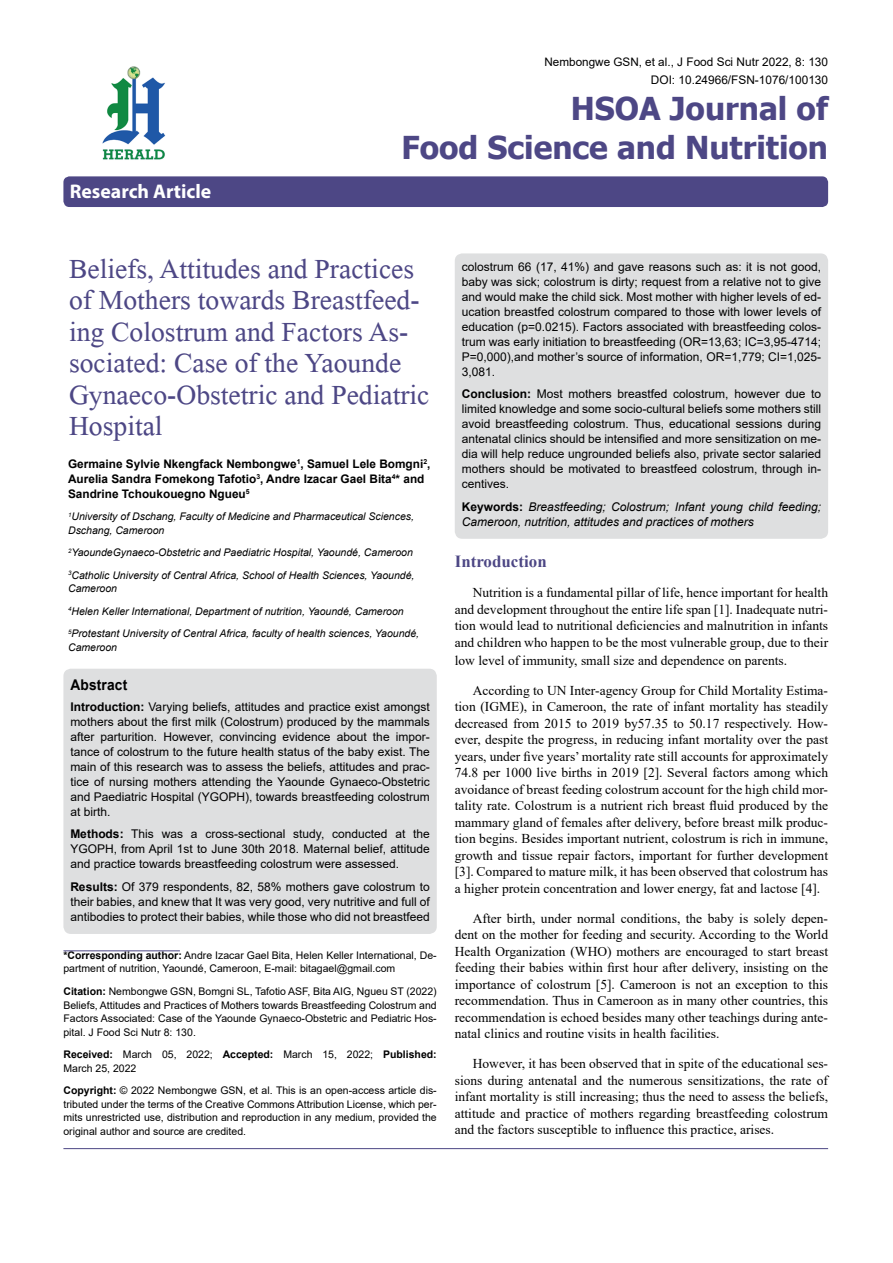
<style>
.page{position:relative;width:893px;height:1263px;background:#fff}
.page>*{position:absolute;margin:0;border:0;box-sizing:border-box;transform-origin:0 0}
.t1{font:41.25px/31.5px "Microsoft Himalaya";color:#4d4785}
.t2{font:700 31.5px/39px "Tahoma";color:#4d4785;text-align:right}
.t3{font:700 19.8px "Myriad Hebrew";color:#fff}
.t4{font:700 16.95px "Times New Roman";color:#4d4785}
.t5{font:700 14.85px "Arial";letter-spacing:.015em;color:#000;scale:.93 1}
.t6{font:13.5px/16.5px "Times New Roman";color:#000;text-align:justify}
.t7{font:12px/15px "Arial";color:#000;text-align:justify}
.t8{font:italic 12px/15px "Arial";color:#000}
.t9{font:700 11.85px/15px "Arial";color:#000}
.t10{font:11.85px/18px "Arial";color:#000;text-align:right}
.t11{font:10.5px/13.5px "Arial";color:#000}
.t12{font:italic 10.5px/22.5px "Arial";color:#000}
.s1{font-size:11.7px}
.s2{font-weight:700}
.s3{font-weight:700;font-style:normal}
</style>
<div class="page">
<div style="left:63px;top:176px;width:765px;height:31px;background:#4d4785;border-radius:6px"></div>
<hr style="left:63px;top:950px;width:117px;height:1px;background:#4d4785">
<img style="left:102px;top:66px;width:64px;height:94px">
<hr style="left:63px;top:1148px;width:765px;height:1px;background:#4d4785">
<div style="left:63px;top:669px;width:374px;height:265px;background:#dedfe0;border-radius:8px"></div>
<div style="left:455px;top:253px;width:373px;height:286px;background:#dedfe0;border-radius:8px"></div>
<h3 class="t3" style="left:70px;top:180px;width:143px">Research Article</h3>
<p class="t10" style="left:544px;top:53px;width:285px"><span class="s1">Nembongwe GSN, et al.</span>, J Food Sci Nutr 2022, 8: 130<br>DOI: 10.24966/FSN-1076/100130</p>
<h2 class="t2" style="left:401px;top:90px;width:428px">HSOA Journal of<br>Food Science and Nutrition</h2>
<h1 class="t1" style="left:69px;top:248px;width:362px">Beliefs, Attitudes and Practices of Mothers towards Breastfeed&shy;ing Colostrum and Factors As&shy;sociated: Case of the Yaounde<br>Gynaeco-Obstetric and Pediatric<br>Hospital</h1>
<p class="t9" style="left:68px;top:456px;width:364px">Germaine Sylvie Nkengfack Nembongwe<sup>1</sup>, Samuel Lele Bomgni<sup>2</sup>,<br>Aurelia Sandra Fomekong Tafotio<sup>3</sup>, Andre Izacar Gael Bita<sup>4</sup>* and<br>Sandrine Tchoukouegno Ngueu<sup>5</sup></p>
<p class="t12" style="left:68px;top:510px;width:347px;line-height:13.5px"><sup>1</sup>University of Dschang, Faculty of Medicine and Pharmaceutical Sciences,<br>Dschang, Cameroon</p>
<p class="t12" style="left:68px;top:541px;width:348px"><sup>2</sup>YaoundeGynaeco-Obstetric and Paediatric Hospital, Yaoundé, Cameroon<br><sup>3</sup>Catholic University of Central Africa, School of Health Sciences, Yaoundé,</p>
<p class="t12" style="left:68px;top:577px;width:353px">Cameroon<br><sup>4</sup>Helen Keller International, Department of nutrition, Yaoundé, Cameroon<br><sup>5</sup>Protestant University of Central Africa, faculty of health sciences, Yaoundé,</p>
<p class="t12" style="left:68px;top:636px;width:51px">Cameroon</p>
<p class="t5" style="left:70px;top:674px;width:63px">Abstract</p>
<p class="t7" style="left:70px;top:699px;width:361px"><span class="s2">Introduction:</span> Varying beliefs, attitudes and practice exist amongst mothers about the first milk (Colostrum) produced by the mammals after parturition. However, convincing evidence about the impor&shy;tance of colostrum to the future health status of the baby exist. The main of this research was to assess the beliefs, attitudes and prac&shy;tice of nursing mothers attending the Yaounde Gynaeco-Obstetric and Paediatric Hospital (YGOPH), towards breastfeeding colostrum at birth.</p>
<p class="t7" style="left:70px;top:826px;width:361px"><span class="s2">Methods:</span> This was a cross-sectional study, conducted at the YGOPH, from April 1st to June 30th 2018. Maternal belief, attitude and practice towards breastfeeding colostrum were assessed.</p>
<p class="t7" style="left:70px;top:879px;width:361px"><span class="s2">Results:</span> Of 379 respondents, 82, 58% mothers gave colostrum to their babies, and knew that It was very good, very nutritive and full of antibodies to protect their babies, while those who did not breastfeed</p>
<p class="t11" style="left:63px;top:948px;width:375px"><span class="s2">*Corresponding author:</span> Andre Izacar Gael Bita, Helen Keller International, De&shy;partment of nutrition, Yaoundé, Cameroon, E-mail: bitagael@gmail.com</p>
<p class="t11" style="left:63px;top:984px;width:375px;text-align:justify"><span class="s2">Citation:</span> Nembongwe GSN, Bomgni SL, Tafotio ASF, Bita AIG, Ngueu ST (2022)<br>Beliefs, Attitudes and Practices of Mothers towards Breastfeeding Colostrum and Factors Associated: Case of the Yaounde Gynaeco-Obstetric and Pediatric Hos&shy;pital. J Food Sci Nutr 8: 130.</p>
<p class="t11" style="left:63px;top:1047px;width:375px"><span class="s2">Received:</span> March 05, 2022; <span class="s2">Accepted:</span> March 15, 2022; <span class="s2">Published:<br></span>March 25, 2022</p>
<p class="t11" style="left:63px;top:1083px;width:375px;text-align:justify"><span class="s2">Copyright:</span> © 2022 Nembongwe GSN, et al. This is an open-access article dis&shy;tributed under the terms of the Creative Commons Attribution License, which per&shy;mits unrestricted use, distribution and reproduction in any medium, provided the original author and source are credited.</p>
<p class="t7" style="left:462px;top:259px;width:361px">colostrum 66 (17, 41%) and gave reasons such as: it is not good, baby was sick; colostrum is dirty; request from a relative not to give and would make the child sick. Most mother with higher levels of ed&shy;ucation breastfed colostrum compared to those with lower levels of education (p=0.0215). Factors associated with breastfeeding colos&shy;trum was early initiation to breastfeeding (OR=13,63; IC=3,95-4714; P=0,000),and mother’s source of information, OR=1,779; CI=1,025- 3,081.</p>
<p class="t7" style="left:462px;top:386px;width:361px"><span class="s2">Conclusion:</span> Most mothers breastfed colostrum, however due to limited knowledge and some socio-cultural beliefs some mothers still avoid breastfeeding colostrum. Thus, educational sessions during antenatal clinics should be intensified and more sensitization on me&shy;dia will help reduce ungrounded beliefs also, private sector salaried mothers should be motivated to breastfeed colostrum, through in&shy;centives.</p>
<p class="t8" style="left:462px;top:499px;width:361px"><span class="s3">Keywords:</span> Breastfeeding; Colostrum; Infant young child feeding;<br>Cameroon, nutrition, attitudes and practices of mothers</p>
<p class="t4" style="left:455px;top:549px;width:93px">Introduction</p>
<p class="t6" style="left:455px;top:584px;width:375px;text-indent:18px">Nutrition is a fundamental pillar of life, hence important for health and development throughout the entire life span [1]. Inadequate nutri&shy;tion would lead to nutritional deficiencies and malnutrition in infants and children who happen to be the most vulnerable group, due to their</p>
<p class="t6" style="left:455px;top:652px;width:334px">low level of immunity, small size and dependence on parents.</p>
<p class="t6" style="left:455px;top:682px;width:375px;text-indent:18px">According to UN Inter-agency Group for Child Mortality Estima&shy;tion (IGME), in Cameroon, the rate of infant mortality has steadily decreased from 2015 to 2019 by57.35 to 50.17 respectively. How&shy;ever, despite the progress, in reducing infant mortality over the past years, under five years’ mortality rate still accounts for approximately 74.8 per 1000 live births in 2019 [2]. Several factors among which avoidance of breast feeding colostrum account for the high child mor&shy;tality rate. Colostrum is a nutrient rich breast fluid produced by the mammary gland of females after delivery, before breast milk produc&shy;tion begins. Besides important nutrient, colostrum is rich in immune, growth and tissue repair factors, important for further development [3]. Compared to mature milk, it has been observed that colostrum has a higher protein concentration and lower energy, fat and lactose [4].</p>
<p class="t6" style="left:455px;top:910px;width:375px;text-indent:18px">After birth, under normal conditions, the baby is solely depen&shy;dent on the mother for feeding and security. According to the World Health Organization (WHO) mothers are encouraged to start breast feeding their babies within first hour after delivery, insisting on the importance of colostrum [5]. Cameroon is not an exception to this recommendation. Thus in Cameroon as in many other countries, this recommendation is echoed besides many other teachings during ante&shy;natal clinics and routine visits in health facilities.</p>
<p class="t6" style="left:455px;top:1055px;width:375px;text-indent:18px">However, it has been observed that in spite of the educational ses&shy;sions during antenatal and the numerous sensitizations, the rate of infant mortality is still increasing; thus the need to assess the beliefs, attitude and practice of mothers regarding breastfeeding colostrum and the factors susceptible to influence this practice, arises.</p>
</div>
